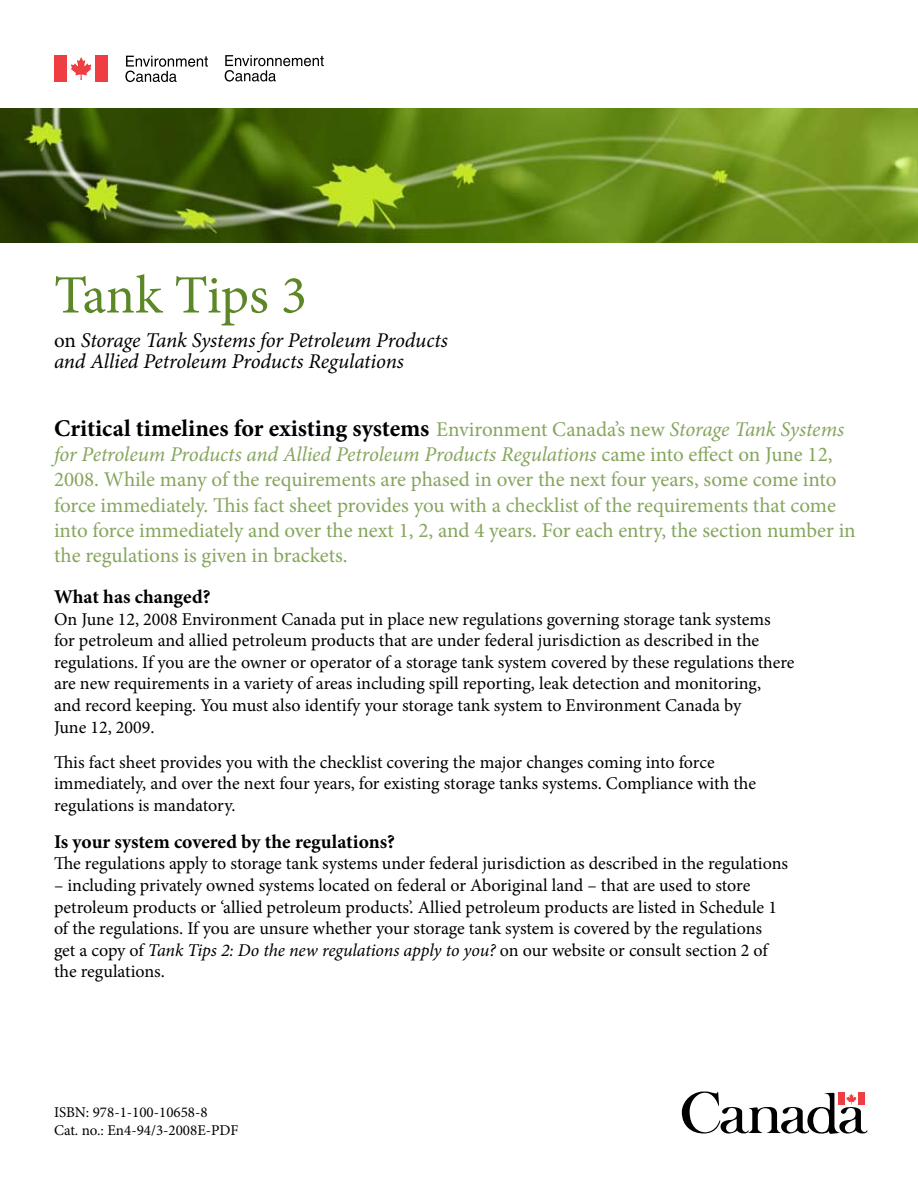
<style>
.page{position:relative;width:918px;height:1188px;background:#fff}
.page>*{position:absolute;margin:0;border:0;box-sizing:border-box;transform-origin:0 0}
.t1{font:54px "Minion Pro";letter-spacing:-.01em;color:#5c8727}
.t2{font:700 24px "Minion Pro";color:#000}
.t3{font:21px/25.2px "Minion Pro";letter-spacing:-.005em;color:#85a55d}
.t4{font:italic 21px/21px "Minion Pro";letter-spacing:-.01em;color:#000}
.t5{font:700 19.5px "Minion Pro";letter-spacing:-.005em;color:#000}
.t6{font:18px/21.6px "Minion Pro";color:#000}
.t7{font:15px/18px "Minion Pro";color:#000}
.s1{font-style:normal}
.s2{font-weight:400;font-size:21px;color:#85a55d}
.s3{font-weight:400;font-style:italic;font-size:21px;color:#85a55d}
.s4{font-style:italic}
</style>
<div class="page">
<img style="left:0;top:108px;width:918px;height:135px">
<svg style="left:125px;top:56px;width:83px;height:26px"></svg>
<svg style="left:225px;top:55px;width:99px;height:27px"></svg>
<div style="left:54px;top:55px;width:13px;height:27px;background:#ef3e42"></div>
<div style="left:95px;top:55px;width:13px;height:27px;background:#ef3e42"></div>
<svg style="left:71px;top:57px;width:21px;height:23px"></svg>
<svg style="left:682px;top:1091px;width:186px;height:43px"></svg>
<h1 class="t1" style="left:54px;top:259px;width:254px">Tank Tips 3</h1>
<p class="t4" style="left:54px;top:330px;width:396px"><span class="s1">on</span> Storage Tank Systems for Petroleum Products and Allied Petroleum Products Regulations</p>
<h2 class="t2" style="left:54px;top:411px;width:792px">Critical timelines for existing systems <span class="s2">Environment Canada’s new</span> <span class="s3">Storage Tank Systems</span></h2>
<p class="t3" style="left:54px;top:442px;width:803px"><span class="s4">for Petroleum Products and Allied Petroleum Products Regulations</span> came into effect on June 12, 2008. While many of the requirements are phased in over the next four years, some come into force immediately. This fact sheet provides you with a checklist of the requirements that come into force immediately and over the next 1, 2, and 4 years. For each entry, the section number in the regulations is given in brackets.</p>
<p class="t5" style="left:54px;top:583px;width:158px">What has changed?</p>
<p class="t6" style="left:54px;top:608px;width:742px">On June 12, 2008 Environment Canada put in place new regulations governing storage tank systems for petroleum and allied petroleum products that are under federal jurisdiction as described in the regulations. If you are the owner or operator of a storage tank system covered by these regulations there are new requirements in a variety of areas including spill reporting, leak detection and monitoring,<br>and record keeping. You must also identify your storage tank system to Environment Canada by<br>June 12, 2009.</p>
<p class="t6" style="left:54px;top:751px;width:704px">This fact sheet provides you with the checklist covering the major changes coming into force immediately, and over the next four years, for existing storage tanks systems. Compliance with the regulations is mandatory.</p>
<p class="t5" style="left:54px;top:828px;width:342px">Is your system covered by the regulations?</p>
<p class="t6" style="left:54px;top:853px;width:736px">The regulations apply to storage tank systems under federal jurisdiction as described in the regulations</p>
<p class="t6" style="left:54px;top:875px;width:724px">– including privately owned systems located on federal or Aboriginal land – that are used to store petroleum products or ‘allied petroleum products’. Allied petroleum products are listed in Schedule 1 of the regulations. If you are unsure whether your storage tank system is covered by the regulations get a copy of <span class="s4">Tank Tips 2: Do the new regulations apply to you?</span> on our website or consult section 2 of the regulations.</p>
<p class="t7" style="left:54px;top:1103px;width:186px">ISBN: 978-1-100-10658-8<br>Cat. no.: En4-94/3-2008E-PDF</p>
</div>
